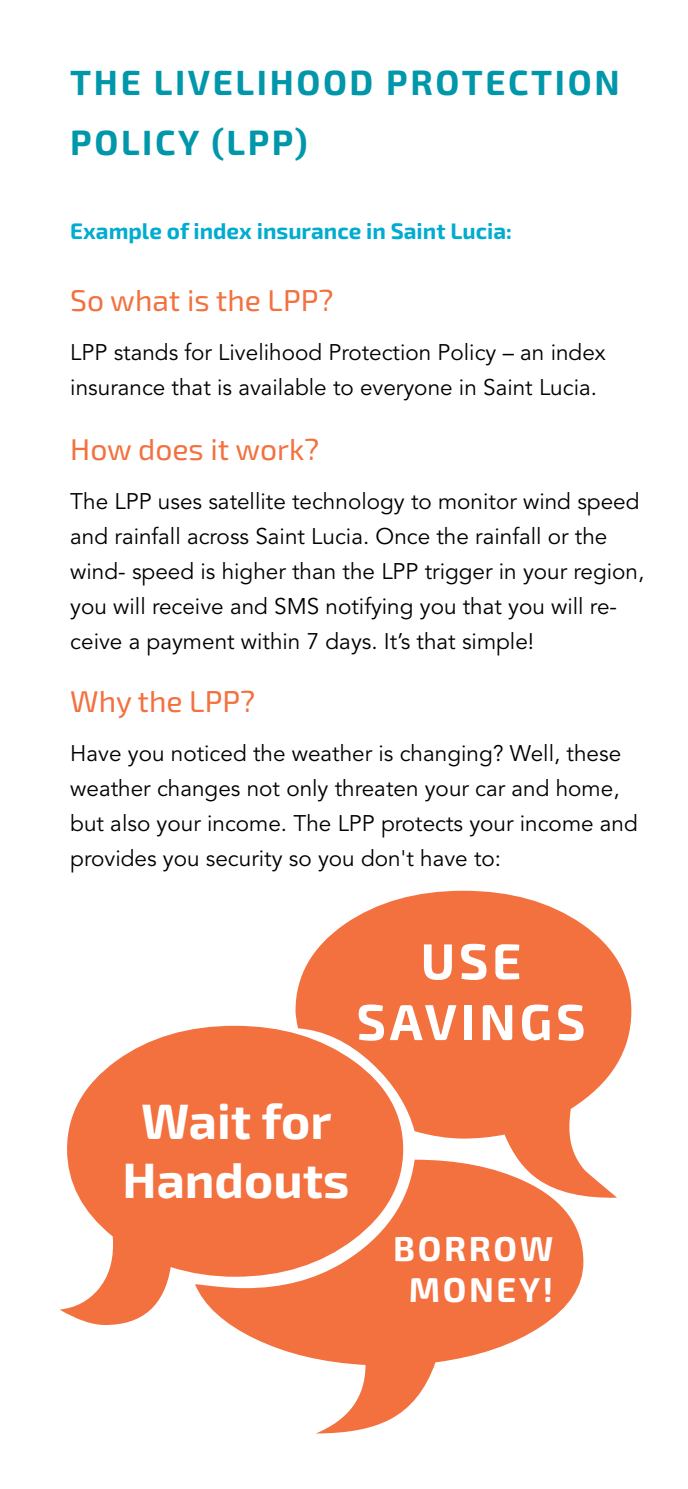
<style>
.page{position:relative;width:688px;height:1489px;background:#fff}
.page>*{position:absolute;margin:0;border:0;box-sizing:border-box;transform-origin:0 0}
.t1{font:700 50.5px/60.8px "Exo 2";letter-spacing:.075em;color:#fff;text-align:center}
.t2{font:700 49.75px/59.5px "Exo 2";color:#fff;text-align:center}
.t3{font:700 35px/60px "Exo 2";letter-spacing:.075em;color:#0097ab}
.t4{font:700 34.5px/41.5px "Exo 2";letter-spacing:.075em;color:#fff;text-align:center}
.t5{font:30px "Exo 2";color:#f3703f}
.t6{font:22.5px/35px "Avenir LT Std";color:#000}
.t7{font:700 22.5px "Exo 2";color:#00acd0}
</style>
<div class="page">
<svg style="left:60px;top:890px;width:571px;height:543px;fill:#f3703f"></svg>
<h3 class="t3" style="left:70px;top:54px;width:550px">THE LIVELIHOOD PROTECTION<br>POLICY (LPP)</h3>
<p class="t7" style="left:70px;top:218px;width:443px">Example of index insurance in Saint Lucia:</p>
<h3 class="t5" style="left:70px;top:283px;width:265px">So what is the LPP?</h3>
<p class="t6" style="left:70px;top:335px;width:536px">LPP stands for Livelihood Protection Policy – an index insurance that is available to everyone in Saint Lucia.</p>
<h3 class="t5" style="left:70px;top:431px;width:250px">How does it work?</h3>
<p class="t6" style="left:70px;top:484px;width:575px">The LPP uses satellite technology to monitor wind speed and rainfall across Saint Lucia. Once the rainfall or the wind- speed is higher than the LPP trigger in your region, you will receive and SMS notifying you that you will re&shy;ceive a payment within 7 days. It’s that simple!</p>
<h3 class="t5" style="left:70px;top:684px;width:186px">Why the LPP?</h3>
<p class="t6" style="left:70px;top:736px;width:569px">Have you noticed the weather is changing? Well, these weather changes not only threaten your car and home, but also your income. The LPP protects your income and provides you security so you don't have to:</p>
<h1 class="t1" style="left:356px;top:932px;width:230px">USE<br>SAVINGS</h1>
<h2 class="t2" style="left:122px;top:1092px;width:228px">Wait for<br>Handouts</h2>
<h3 class="t4" style="left:393px;top:1228px;width:161px">BORROW<br>MONEY!</h3>
</div>
